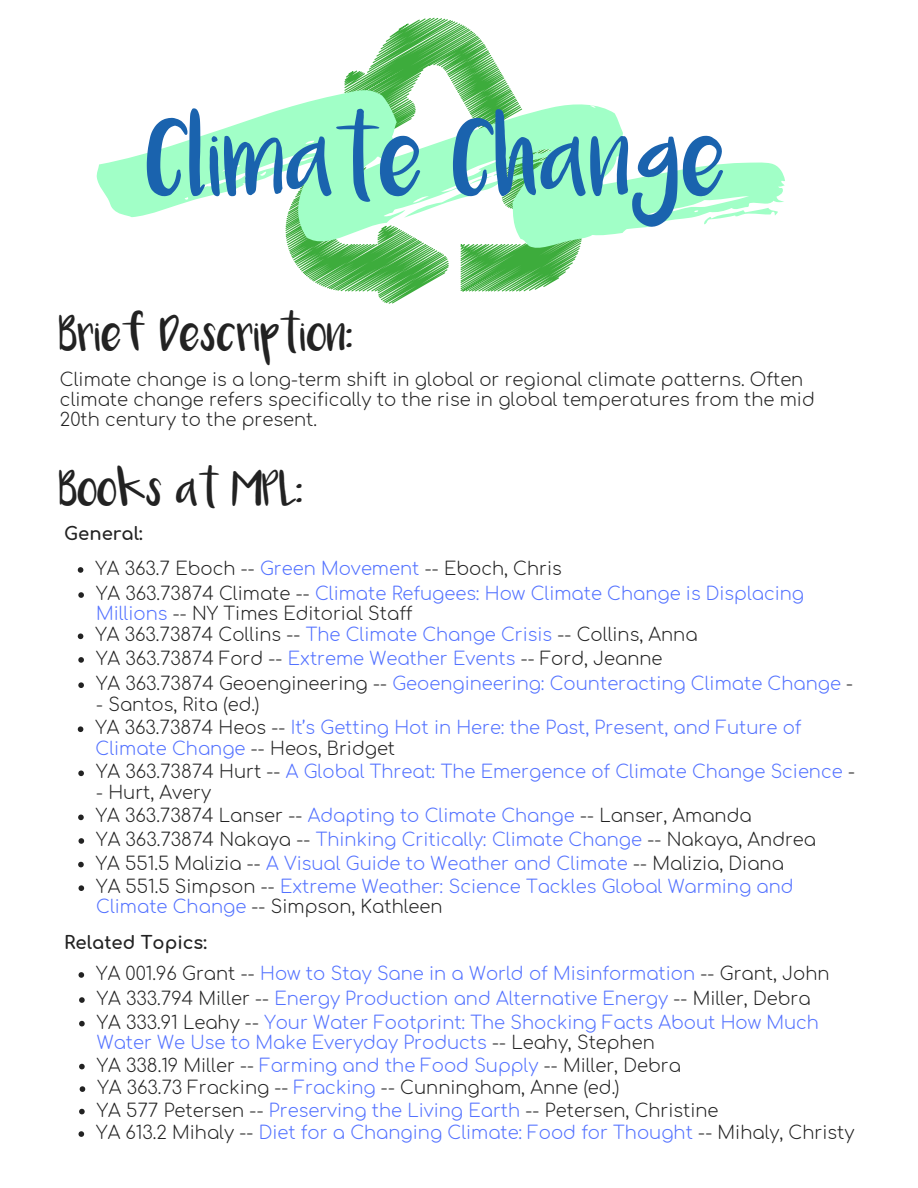
<style>
.page{position:relative;width:918px;height:1188px;background:#fff}
.page>*{position:absolute;margin:0;border:0;box-sizing:border-box;transform-origin:0 0}
.t1{font:58.5px "Luna";color:#1a63ae}
.t2{font:27px "Luna";color:#222}
.t3{font:300 18px/23.7px "Comfortaa";color:#5271ff}
.t4{font:300 18px/22.5px "Comfortaa";color:#222}
.t5{font:700 18px "Comfortaa";color:#222}
.s1{color:#222}
.s2{color:#5271ff}
.s3{font-weight:700}
</style>
<div class="page">
<svg style="left:78px;top:567px;width:5px;height:6px"></svg>
<svg style="left:78px;top:592px;width:6px;height:6px"></svg>
<svg style="left:78px;top:633px;width:5px;height:6px"></svg>
<svg style="left:78px;top:657px;width:6px;height:6px"></svg>
<svg style="left:78px;top:682px;width:6px;height:6px"></svg>
<svg style="left:96px;top:104px;width:689px;height:134px"></svg>
<svg style="left:285px;top:18px;width:298px;height:286px"></svg>
<svg style="left:78px;top:726px;width:5px;height:6px"></svg>
<svg style="left:78px;top:771px;width:6px;height:5px"></svg>
<svg style="left:78px;top:815px;width:6px;height:5px"></svg>
<svg style="left:79px;top:838px;width:5px;height:6px"></svg>
<svg style="left:78px;top:862px;width:6px;height:5px"></svg>
<svg style="left:79px;top:885px;width:5px;height:6px"></svg>
<svg style="left:79px;top:972px;width:5px;height:6px"></svg>
<svg style="left:79px;top:997px;width:6px;height:6px"></svg>
<svg style="left:79px;top:1021px;width:6px;height:5px"></svg>
<svg style="left:79px;top:1064px;width:6px;height:5px"></svg>
<svg style="left:80px;top:1086px;width:5px;height:6px"></svg>
<svg style="left:79px;top:1109px;width:6px;height:5px"></svg>
<svg style="left:79px;top:1131px;width:5px;height:6px"></svg>
<h1 class="t1" style="left:147px;top:142px;width:582px">Climate Change</h1>
<h2 class="t2" style="left:59px;top:326px;width:296px">Brief Description:</h2>
<p class="t4" style="left:60px;top:370px;width:756px;line-height:20.2px">Climate change is a long-term shift in global or regional climate patterns. Often climate change refers specifically to the rise in global temperatures from the mid<br>20th century to the present.</p>
<h2 class="t2" style="left:59px;top:481px;width:246px">Books at MPL:</h2>
<p class="t5" style="left:64px;top:524px;width:80px">General:</p>
<p class="t3" style="left:96px;top:557px;width:710px;line-height:25px"><span class="s1">YA 363.7 Eboch --</span> Green Movement <span class="s1">-- Eboch, Chris<br>YA 363.73874 Climate --</span> Climate Refugees: How Climate Change is Displacing</p>
<p class="t4" style="left:96px;top:604px;width:604px;line-height:21px"><span class="s2">Millions</span> -- NY Times Editorial Staff<br>YA 363.73874 Collins -- <span class="s2">The Climate Change Crisis</span> -- Collins, Anna</p>
<p class="t3" style="left:96px;top:646px;width:759px;line-height:25.3px"><span class="s1">YA 363.73874 Ford --</span> Extreme Weather Events <span class="s1">-- Ford, Jeanne<br>YA 363.73874 Geoengineering --</span> Geoengineering: Counteracting Climate Change <span class="s1">-</span></p>
<p class="t4" style="left:96px;top:693px;width:165px">- Santos, Rita (ed.)</p>
<p class="t3" style="left:96px;top:718px;width:707px;line-height:20.2px"><span class="s1">YA 363.73874 Heos --</span> It’s Getting Hot in Here: the Past, Present, and Future of<br>Climate Change <span class="s1">-- Heos, Bridget</span></p>
<p class="t3" style="left:96px;top:761px;width:760px"><span class="s1">YA 363.73874 Hurt --</span> A Global Threat: The Emergence of Climate Change Science <span class="s1">-</span></p>
<p class="t3" style="left:96px;top:781px;width:722px"><span class="s1">- Hurt, Avery<br>YA 363.73874 Lanser --</span> Adapting to Climate Change <span class="s1">-- Lanser, Amanda<br>YA 363.73874 Nakaya --</span> Thinking Critically: Climate Change <span class="s1">-- Nakaya, Andrea YA 551.5 Malizia --</span> A Visual Guide to Weather and Climate <span class="s1">-- Malizia, Diana<br>YA 551.5 Simpson --</span> Extreme Weather: Science Tackles Global Warming and</p>
<p class="t4" style="left:64px;top:890px;width:380px;line-height:35.4px;text-indent:32px"><span class="s2">Climate Change</span> -- Simpson, Kathleen<br><span class="s3">Related Topics:</span></p>
<p class="t3" style="left:96px;top:962px;width:735px;line-height:24.3px"><span class="s1">YA 001.96 Grant --</span> How to Stay Sane in a World of Misinformation <span class="s1">-- Grant, John<br>YA 333.794 Miller --</span> Energy Production and Alternative Energy <span class="s1">-- Miller, Debra<br>YA 333.91 Leahy --</span> Your Water Footprint: The Shocking Facts About How Much</p>
<p class="t4" style="left:96px;top:1032px;width:760px"><span class="s2">Water We Use to Make Everyday Products</span> -- Leahy, Stephen<br>YA 338.19 Miller -- <span class="s2">Farming and the Food Supply</span> -- Miller, Debra<br>YA 363.73 Fracking -- <span class="s2">Fracking</span> -- Cunningham, Anne (ed.)<br>YA 577 Petersen -- <span class="s2">Preserving the Living Earth</span> -- Petersen, Christine<br>YA 613.2 Mihaly -- <span class="s2">Diet for a Changing Climate: Food for Thought</span> -- Mihaly, Christy</p>
</div>
